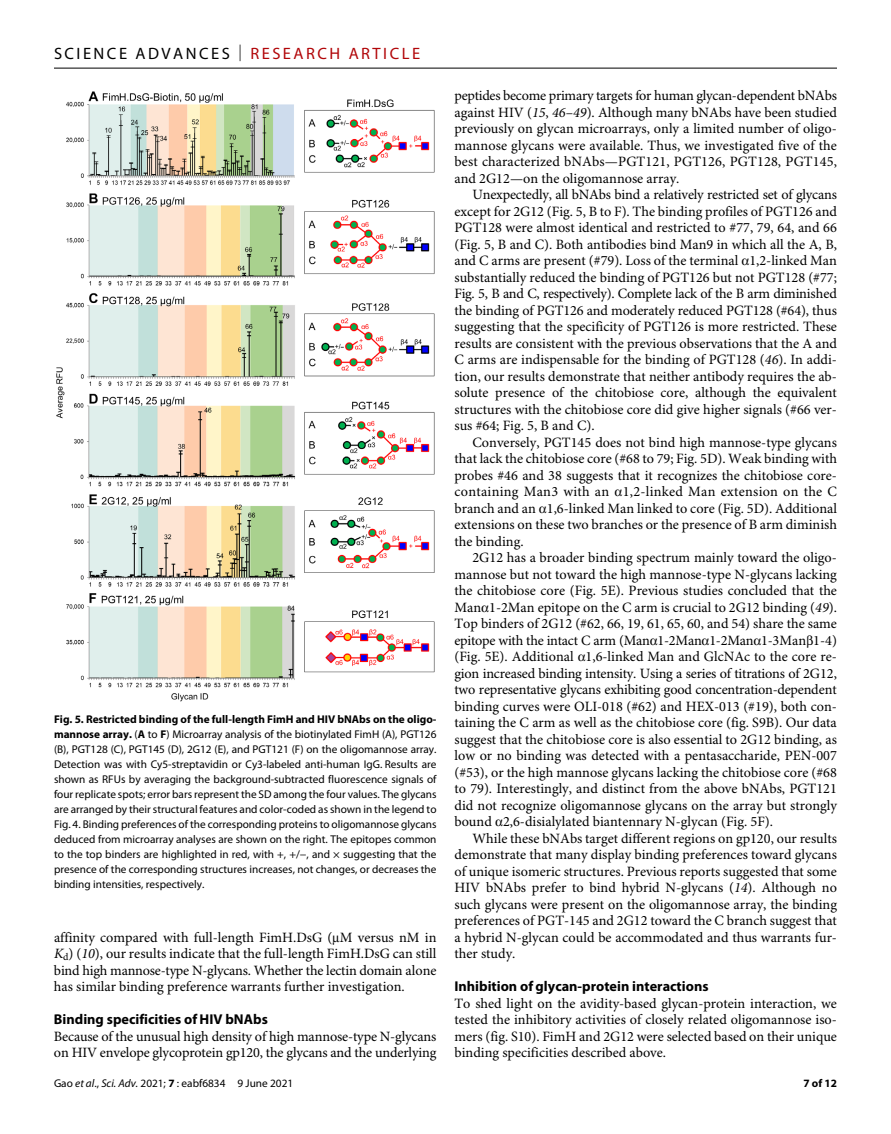
<style>
.page{position:relative;width:891px;height:1134px;background:#fff}
.page>*{position:absolute;margin:0;border:0;box-sizing:border-box;transform-origin:0 0}
.t1{font:16.5px "Myriad Pro";letter-spacing:.15em;color:#000}
.t2{font:14.25px/16.5px "Minion Pro";color:#000;text-align:justify}
.t3{font:700 14.25px "Myriad Pro";color:#000}
.t4{font:11.25px/15px "Myriad Pro";color:#000;text-align:justify}
.t5{font:700 11.25px "Myriad Pro";color:#000}
.s1{font-weight:300}
.s2{color:#b10508}
.s3{font-weight:700}
.s4{font-style:italic}
</style>
<div class="page">
<hr style="left:54px;top:68px;width:783px;height:1px;background:#000">
<img style="left:56px;top:91px;width:378px;height:610px">
<p class="t1" style="left:54px;top:40px;width:368px">SCIENCE ADVANCES <span class="s1">|</span> <span class="s2">RESEARCH ARTICLE</span></p>
<p class="t4" style="left:54px;top:712px;width:384px"><span class="s3">Fig. 5. Restricted binding of the full-length FimH and HIV bNAbs on the oligo&shy;mannose array.</span> (<span class="s3">A</span> to <span class="s3">F</span>) Microarray analysis of the biotinylated FimH (A), PGT126 (B), PGT128 (C), PGT145 (D), 2G12 (E), and PGT121 (F) on the oligomannose array.<br>Detection was with Cy5-streptavidin or Cy3-labeled anti-human IgG. Results are shown as RFUs by averaging the background-subtracted fluorescence signals of four replicate spots; error bars represent the SD among the four values. The glycans are arranged by their structural features and color-coded as shown in the legend to Fig. 4. Binding preferences of the corresponding proteins to oligomannose glycans deduced from microarray analyses are shown on the right. The epitopes common to the top binders are highlighted in red, with +, +/−, and × suggesting that the presence of the corresponding structures increases, not changes, or decreases the binding intensities, respectively.</p>
<p class="t2" style="left:54px;top:930px;width:384px">affinity compared with full-length FimH.DsG ( M versus nM in <span class="s4">K</span><sub>d</sub>) (<span class="s4">10</span>), our results indicate that the full-length FimH.DsG can still bind high mannose-type N-glycans. Whether the lectin domain alone has similar binding preference warrants further investigation.</p>
<p class="t3" style="left:54px;top:1008px;width:215px">Binding specificities of HIV bNAbs</p>
<p class="t2" style="left:54px;top:1029px;width:384px">Because of the unusual high density of high mannose-type N-glycans on HIV envelope glycoprotein gp120, the glycans and the underlying</p>
<p class="t4" style="left:54px;top:1076px;width:241px">Gao <span class="s4">et al</span>., <span class="s4">Sci. Adv.</span> 2021; <span class="s3">7</span> : eabf6834 9 June 2021</p>
<p class="t2" style="left:454px;top:89px;width:384px">peptides become primary targets for human glycan-dependent bNAbs against HIV (<span class="s4">15</span>, <span class="s4">46</span>–<span class="s4">49</span>). Although many bNAbs have been studied previously on glycan microarrays, only a limited number of oligo&shy;mannose glycans were available. Thus, we investigated five of the best characterized bNAbs—PGT121, PGT126, PGT128, PGT145, and 2G12—on the oligomannose array.</p>
<p class="t2" style="left:454px;top:188px;width:384px;text-indent:18px">Unexpectedly, all bNAbs bind a relatively restricted set of glycans except for 2G12 (Fig. 5, B to F). The binding profiles of PGT126 and PGT128 were almost identical and restricted to #77, 79, 64, and 66 (Fig. 5, B and C). Both antibodies bind Man9 in which all the A, B, and C arms are present (#79). Loss of the terminal 1,2-linked Man substantially reduced the binding of PGT126 but not PGT128 (#77; Fig. 5, B and C, respectively). Complete lack of the B arm diminished the binding of PGT126 and moderately reduced PGT128 (#64), thus suggesting that the specificity of PGT126 is more restricted. These results are consistent with the previous observations that the A and C arms are indispensable for the binding of PGT128 (<span class="s4">46</span>). In addi&shy;tion, our results demonstrate that neither antibody requires the ab&shy;solute presence of the chitobiose core, although the equivalent structures with the chitobiose core did give higher signals (#66 ver&shy;sus #64; Fig. 5, B and C).</p>
<p class="t2" style="left:454px;top:435px;width:384px;text-indent:18px">Conversely, PGT145 does not bind high mannose-type glycans that lack the chitobiose core (#68 to 79; Fig. 5D). Weak binding with probes #46 and 38 suggests that it recognizes the chitobiose core&shy;containing Man3 with an 1,2-linked Man extension on the C branch and an 1,6-linked Man linked to core (Fig. 5D). Additional extensions on these two branches or the presence of B arm diminish the binding.</p>
<p class="t2" style="left:454px;top:551px;width:384px;text-indent:18px">2G12 has a broader binding spectrum mainly toward the oligo&shy;mannose but not toward the high mannose-type N-glycans lacking the chitobiose core (Fig. 5E). Previous studies concluded that the Man 1-2Man epitope on the C arm is crucial to 2G12 binding (<span class="s4">49</span>).<br>Top binders of 2G12 (#62, 66, 19, 61, 65, 60, and 54) share the same epitope with the intact C arm (Man 1-2Man 1-2Man 1-3Man 1-4) (Fig. 5E). Additional 1,6-linked Man and GlcNAc to the core re&shy;gion increased binding intensity. Using a series of titrations of 2G12, two representative glycans exhibiting good concentration-dependent binding curves were OLI-018 (#62) and HEX-013 (#19), both con&shy;taining the C arm as well as the chitobiose core (fig. S9B). Our data suggest that the chitobiose core is also essential to 2G12 binding, as low or no binding was detected with a pentasaccharide, PEN-007 (#53), or the high mannose glycans lacking the chitobiose core (#68 to 79). Interestingly, and distinct from the above bNAbs, PGT121 did not recognize oligomannose glycans on the array but strongly bound 2,6-disialylated biantennary N-glycan (Fig. 5F).</p>
<p class="t2" style="left:454px;top:831px;width:384px;text-indent:18px">While these bNAbs target different regions on gp120, our results demonstrate that many display binding preferences toward glycans of unique isomeric structures. Previous reports suggested that some HIV bNAbs prefer to bind hybrid N-glycans (<span class="s4">14</span>). Although no such glycans were present on the oligomannose array, the binding preferences of PGT-145 and 2G12 toward the C branch suggest that a hybrid N-glycan could be accommodated and thus warrants fur&shy;ther study.</p>
<p class="t3" style="left:454px;top:975px;width:256px">Inhibition of glycan-protein interactions</p>
<p class="t2" style="left:454px;top:996px;width:384px">To shed light on the avidity-based glycan-protein interaction, we tested the inhibitory activities of closely related oligomannose iso&shy;mers (fig. S10). FimH and 2G12 were selected based on their unique binding specificities described above.</p>
<p class="t5" style="left:803px;top:1074px;width:35px">7 of 12</p>
</div>
